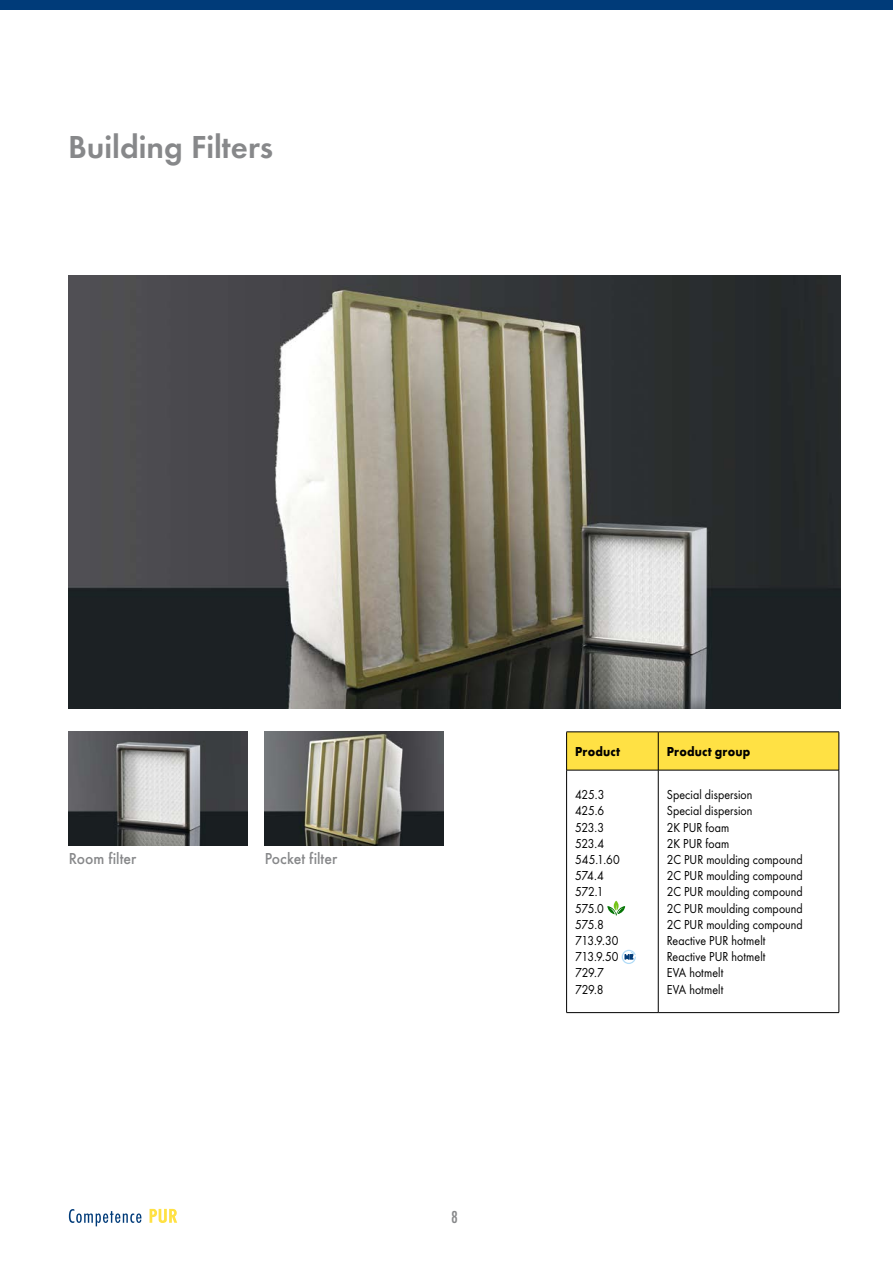
<style>
.page{position:relative;width:893px;height:1263px;background:#fff}
.page>*{position:absolute;margin:0;border:0;box-sizing:border-box;transform-origin:0 0}
.t1{font:33px "Futura Dem";color:#87888a}
.t2{font:500 18px "Futura Con";color:#87888a}
.t3{font:500 16.5px "Futura";color:#87888a;scale:.95 1}
.t4{font:13.5px/16.2px "Futura Boo";letter-spacing:.005em;color:#000;scale:.9 1}
.t5{font:13.5px/16.2px "Futura Boo";letter-spacing:-.02em;color:#000;scale:.9 1}
.t6{font:700 13.5px "Futura";letter-spacing:.02em;color:#000;scale:.9 1}
.t7{font:500 6.15px "DIN Pro";color:#003b79}
</style>
<div class="page">
<svg style="left:69px;top:1209px;width:72px;height:17px"></svg>
<svg style="left:150px;top:1209px;width:27px;height:14px"></svg>
<div style="left:567px;top:732px;width:272px;height:38px;background:#ffe144"></div>
<svg style="left:567px;top:771px;width:272px;height:241px"></svg>
<hr style="left:566px;top:770px;width:1px;height:242px;background:#000">
<hr style="left:658px;top:770px;width:1px;height:242px;background:#000">
<hr style="left:839px;top:770px;width:1px;height:242px;background:#000">
<hr style="left:566px;top:770px;width:92px;height:1px;background:#000">
<hr style="left:658px;top:770px;width:181px;height:1px;background:#000">
<hr style="left:566px;top:731px;width:92px;height:1px;background:#000">
<hr style="left:658px;top:731px;width:181px;height:1px;background:#000">
<hr style="left:566px;top:732px;width:1px;height:38px;background:#000">
<hr style="left:658px;top:732px;width:1px;height:38px;background:#000">
<hr style="left:839px;top:732px;width:1px;height:38px;background:#000">
<hr style="left:566px;top:1012px;width:92px;height:1px;background:#000">
<hr style="left:658px;top:1012px;width:181px;height:1px;background:#000">
<img style="left:69px;top:275px;width:771px;height:434px">
<img style="left:69px;top:731px;width:179px;height:115px">
<img style="left:265px;top:731px;width:179px;height:115px">
<svg style="left:622px;top:950px;width:14px;height:14px"></svg>
<svg style="left:607px;top:901px;width:18px;height:14px"></svg>
<div style="left:0;top:0;width:893px;height:10px;background:#003b79"></div>
<h1 class="t1" style="left:68px;top:123px;width:207px">Building Filters</h1>
<p class="t3" style="left:69px;top:849px;width:73px">Room filter</p>
<p class="t3" style="left:265px;top:849px;width:78px">Pocket filter</p>
<h2 class="t2" style="left:451px;top:1207px;width:8px">8</h2>
<p class="t6" style="left:575px;top:743px;width:52px">Product</p>
<p class="t6" style="left:667px;top:743px;width:94px">Product group</p>
<p class="t5" style="left:575px;top:786px;width:51px">425.3<br>425.6<br>523.3<br>523.4<br>545.1.60<br>574.4<br>572.1<br>575.0<br>575.8<br>713.9.30<br>713.9.50<br>729.7<br>729.8</p>
<p class="t4" style="left:667px;top:786px;width:153px">Special dispersion<br>Special dispersion<br>2K PUR foam<br>2K PUR foam<br>2C PUR moulding compound<br>2C PUR moulding compound<br>2C PUR moulding compound<br>2C PUR moulding compound<br>2C PUR moulding compound<br>Reactive PUR hotmelt<br>Reactive PUR hotmelt<br>EVA hotmelt<br>EVA hotmelt</p>
<p class="t7" style="left:624px;top:953px;width:10px">ME</p>
</div>
